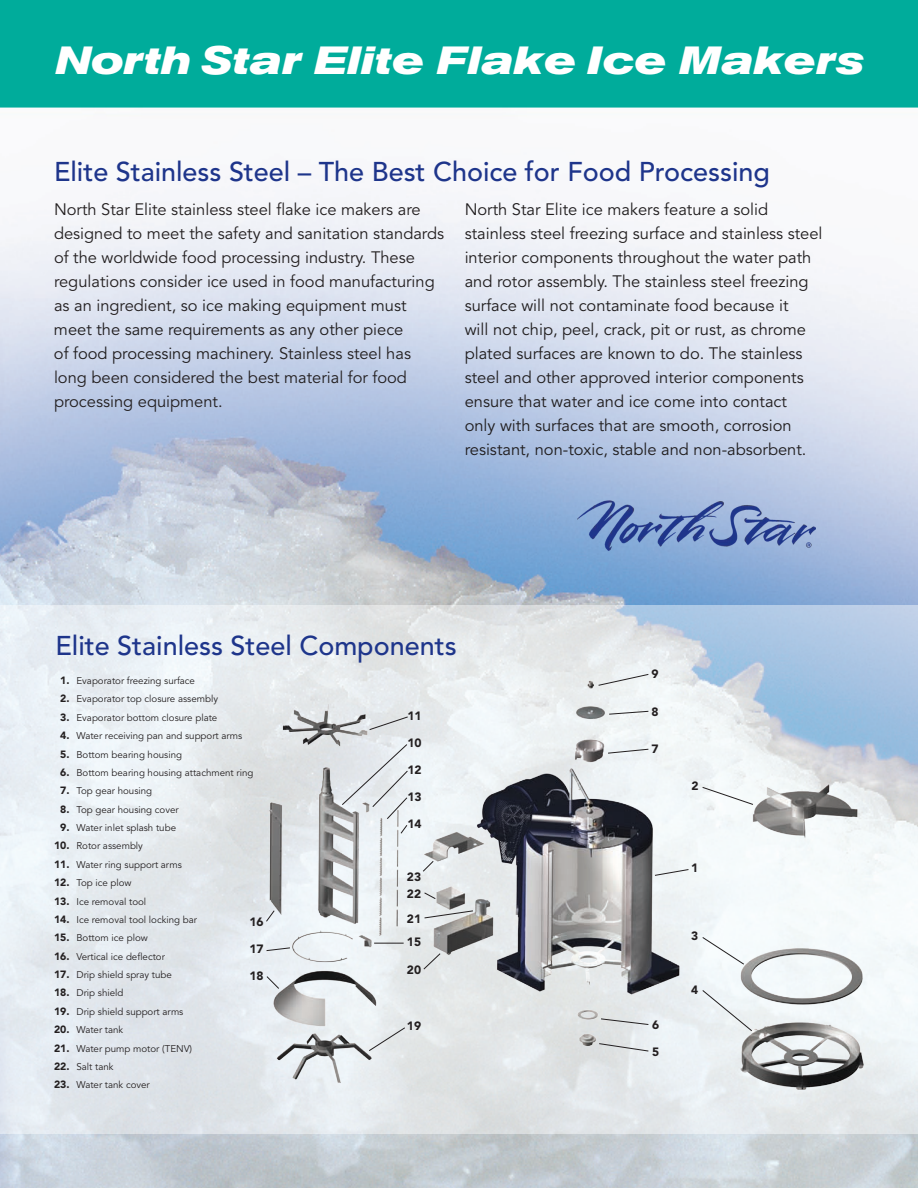
<style>
.page{position:relative;width:918px;height:1188px;background:#fff}
.page>*{position:absolute;margin:0;border:0;box-sizing:border-box;transform-origin:0 0}
.t1{font:italic 700 expanded 39px "Akzidenz Grotesk BE";color:#fff}
.t2{font:500 27px "Avenir";color:#1e358b}
.t3{font:16.5px/24px "Avenir";color:#201d1e}
.t4{font:16.5px/24px "Avenir";color:#231f20}
.t5{font:900 12px/16.5px "Avenir";color:#231f20}
.t6{font:9.75px "Avenir";color:#231f20}
.s1{color:#201d1e}
.s2{font-weight:900;font-size:10.5px}
</style>
<div class="page">
<img style="left:0;top:0;width:918px;height:1188px">
<svg style="left:0;top:605px;width:918px;height:529px;background:#dfe7ee"></svg>
<img style="left:578px;top:501px;width:238px;height:50px">
<img style="left:198px;top:673px;width:708px;height:445px">
<h1 class="t1" style="left:56px;top:37px;width:810px">North Star Elite Flake Ice Makers</h1>
<h2 class="t2" style="left:54px;top:156px;width:718px">Elite Stainless Steel – The Best Choice for Food Processing</h2>
<p class="t4" style="left:54px;top:198px;width:392px">North Star Elite stainless steel flake ice makers are designed to meet the safety and sanitation standards of the worldwide food processing industry. These regulations consider ice used in food manufacturing as an ingredient, so <span class="s1">ice making equipment must meet the same requirements as any other piece<br>of food processing machinery.</span> Stainless steel has long been considered the best material for food processing equipment.</p>
<p class="t3" style="left:465px;top:198px;width:359px">North Star Elite ice makers feature a solid stainless steel freezing surface and stainless steel interior components throughout the water path and rotor assembly. The stainless steel freezing surface will not contaminate food because it<br>will not chip, peel, crack, pit or rust, as chrome plated surfaces are known to do. The stainless steel and other approved interior components ensure that water and ice come into contact<br>only with surfaces that are smooth, corrosion resistant, non-toxic, stable and non-absorbent.</p>
<h2 class="t2" style="left:56px;top:630px;width:403px">Elite Stainless Steel Components</h2>
<p class="t6" style="left:60px;top:675px;width:136px"><span class="s2">1.</span> Evaporator freezing surface</p>
<p class="t6" style="left:60px;top:693px;width:159px"><span class="s2">2.</span> Evaporator top closure assembly</p>
<p class="t6" style="left:60px;top:712px;width:159px"><span class="s2">3.</span> Evaporator bottom closure plate</p>
<p class="t6" style="left:60px;top:730px;width:184px"><span class="s2">4.</span> Water receiving pan and support arms</p>
<p class="t6" style="left:60px;top:749px;width:123px"><span class="s2">5.</span> Bottom bearing housing</p>
<p class="t6" style="left:60px;top:767px;width:195px"><span class="s2">6.</span> Bottom bearing housing attachment ring</p>
<p class="t6" style="left:60px;top:785px;width:94px"><span class="s2">7.</span> Top gear housing</p>
<p class="t6" style="left:60px;top:804px;width:120px"><span class="s2">8.</span> Top gear housing cover</p>
<p class="t6" style="left:60px;top:822px;width:117px"><span class="s2">9.</span> Water inlet splash tube</p>
<p class="t6" style="left:54px;top:840px;width:90px"><span class="s2">10.</span> Rotor assembly</p>
<p class="t6" style="left:54px;top:859px;width:129px"><span class="s2">11.</span> Water ring support arms</p>
<p class="t6" style="left:54px;top:877px;width:79px"><span class="s2">12.</span> Top ice plow</p>
<p class="t6" style="left:54px;top:896px;width:94px"><span class="s2">13.</span> Ice removal tool</p>
<p class="t6" style="left:54px;top:914px;width:145px"><span class="s2">14.</span> Ice removal tool locking bar</p>
<p class="t6" style="left:54px;top:932px;width:95px"><span class="s2">15.</span> Bottom ice plow</p>
<p class="t6" style="left:54px;top:951px;width:112px"><span class="s2">16.</span> Vertical ice deflector</p>
<p class="t6" style="left:54px;top:969px;width:119px"><span class="s2">17.</span> Drip shield spray tube</p>
<p class="t6" style="left:54px;top:987px;width:71px"><span class="s2">18.</span> Drip shield</p>
<p class="t6" style="left:54px;top:1006px;width:131px"><span class="s2">19.</span> Drip shield support arms</p>
<p class="t6" style="left:54px;top:1024px;width:71px"><span class="s2">20.</span> Water tank</p>
<p class="t6" style="left:54px;top:1043px;width:140px"><span class="s2">21.</span> Water pump motor (TENV)</p>
<p class="t6" style="left:54px;top:1061px;width:61px"><span class="s2">22.</span> Salt tank</p>
<p class="t6" style="left:54px;top:1079px;width:97px"><span class="s2">23.</span> Water tank cover</p>
<p class="t5" style="left:407px;top:708px;width:16px">11</p>
<p class="t5" style="left:407px;top:735px;width:16px">10</p>
<p class="t5" style="left:407px;top:762px;width:16px">12</p>
<p class="t5" style="left:407px;top:789px;width:16px">13</p>
<p class="t5" style="left:407px;top:816px;width:16px">14</p>
<p class="t5" style="left:407px;top:869px;width:16px">23<br>22</p>
<p class="t5" style="left:407px;top:908px;width:16px;line-height:22.5px">21<br>15</p>
<p class="t5" style="left:407px;top:962px;width:16px">20</p>
<p class="t5" style="left:249px;top:914px;width:16px">16</p>
<p class="t5" style="left:249px;top:941px;width:16px">17</p>
<p class="t5" style="left:249px;top:968px;width:16px">18</p>
<p class="t5" style="left:407px;top:1017px;width:16px">19</p>
<p class="t5" style="left:651px;top:666px;width:9px">9</p>
<p class="t5" style="left:651px;top:703px;width:9px">8</p>
<p class="t5" style="left:651px;top:741px;width:9px">7</p>
<p class="t5" style="left:652px;top:1016px;width:9px">6</p>
<p class="t5" style="left:652px;top:1043px;width:9px">5</p>
<p class="t5" style="left:691px;top:777px;width:9px">2</p>
<p class="t5" style="left:691px;top:860px;width:9px">1</p>
<p class="t5" style="left:691px;top:927px;width:9px">3</p>
<p class="t5" style="left:691px;top:981px;width:9px">4</p>
</div>
